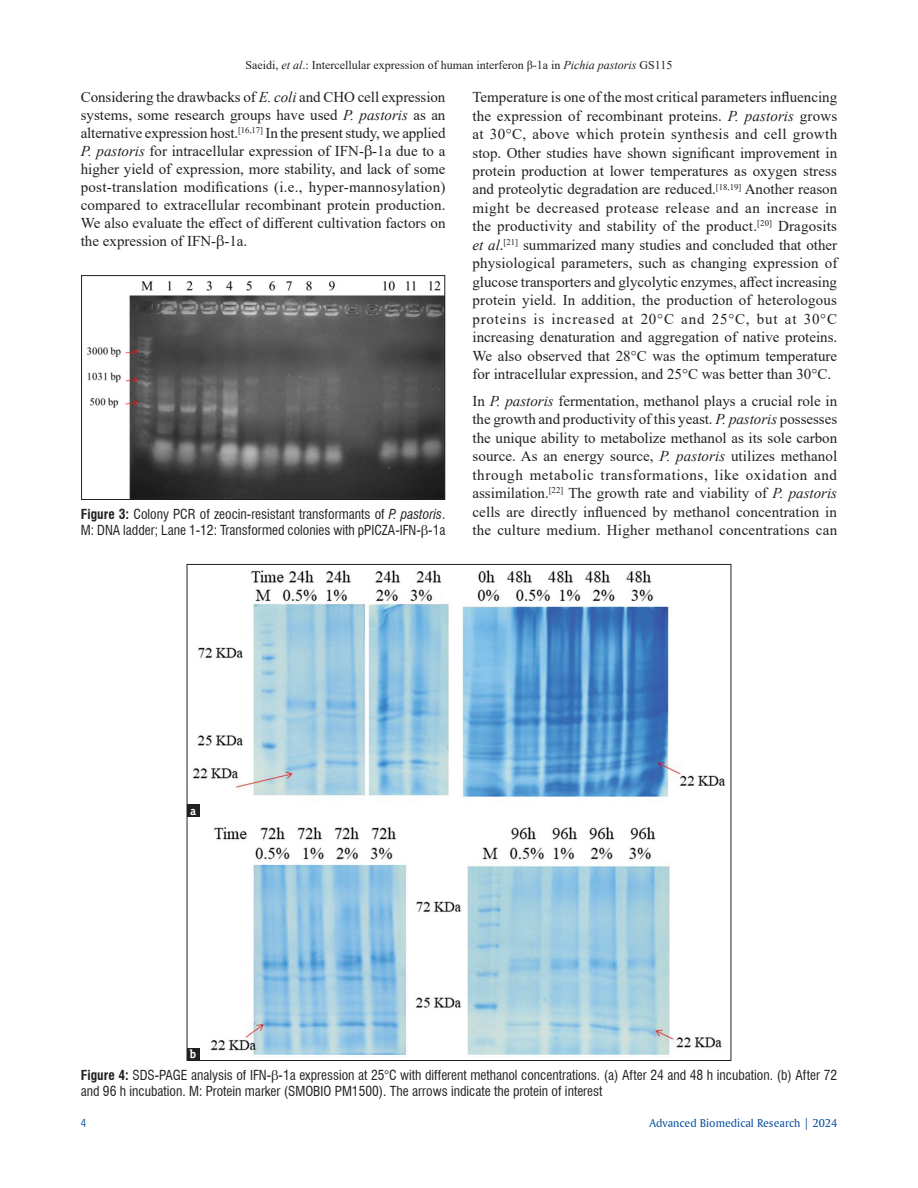
<style>
.page{position:relative;width:918px;height:1188px;background:#fff}
.page>*{position:absolute;margin:0;border:0;box-sizing:border-box;transform-origin:0 0}
.TX{font:15px/18.5px "Times New Roman";color:#231f20;text-align:justify}
.FGC{font:condensed 13.5px/16.2px "Swiss 721 BT";color:#231f20}
.t1{font:12px "Times New Roman";color:#231f20}
.t2{font:12px "Amerigo BT Roman A";color:#08509d}
.LABEL{font:700 12px "Officina Serif";color:#fff}
.t3{font:12px "Bell Centennial BT Address";color:#08509d}
.s1{font-style:italic}
.s2{font-weight:700}
</style>
<div class="page">
<img style="left:87px;top:281px;width:356px;height:217px">
<div style="left:81px;top:275px;width:364px;height:225px;border:1px solid #231f20"></div>
<img style="left:192px;top:570px;width:534px;height:485px">
<div style="left:187px;top:804px;width:13px;height:13px;background:#231f20"></div>
<div style="left:187px;top:1048px;width:13px;height:13px;background:#231f20"></div>
<p class="t1" style="left:246px;top:56px;width:428px">Saeidi, <span class="s1">et al</span>.: Intercellular expression of human interferon β‑1a in <span class="s1">Pichia pastoris</span> GS115</p>
<p class="TX" style="left:81px;top:88px;width:366px;line-height:18px">Considering the drawbacks of <span class="s1">E. coli</span> and CHO cell expression systems, some research groups have used <span class="s1">P. pastoris</span> as an alternative expression host.<sup>[16,17]</sup> In the present study, we applied <span class="s1">P. pastoris</span> for intracellular expression of IFN‑ ‑1a due to a higher yield of expression, more stability, and lack of some post‑translation modifications (i.e., hyper‑mannosylation) compared to extracellular recombinant protein production.<br>We also evaluate the effect of different cultivation factors on the expression of IFN‑ ‑1a.</p>
<p class="TX" style="left:472px;top:88px;width:366px">Temperature is one of the most critical parameters influencing the expression of recombinant proteins. <span class="s1">P. pastoris</span> grows at 30°C, above which protein synthesis and cell growth stop. Other studies have shown significant improvement in protein production at lower temperatures as oxygen stress and proteolytic degradation are reduced.<sup>[18,19]</sup> Another reason might be decreased protease release and an increase in the productivity and stability of the product.<sup>[20]</sup> Dragosits <span class="s1">et al</span>.<sup>[21]</sup> summarized many studies and concluded that other physiological parameters, such as changing expression of glucose transporters and glycolytic enzymes, affect increasing protein yield. In addition, the production of heterologous proteins is increased at 20°C and 25°C, but at 30°C increasing denaturation and aggregation of native proteins.<br>We also observed that 28°C was the optimum temperature for intracellular expression, and 25°C was better than 30°C.</p>
<p class="TX" style="left:472px;top:391px;width:366px">In <span class="s1">P. pastoris</span> fermentation, methanol plays a crucial role in the growth and productivity of this yeast. <span class="s1">P. pastoris</span> possesses the unique ability to metabolize methanol as its sole carbon source. As an energy source, <span class="s1">P. pastoris</span> utilizes methanol through metabolic transformations, like oxidation and assimilation.<sup>[22]</sup> The growth rate and viability of <span class="s1">P. pastoris </span>cells are directly influenced by methanol concentration in the culture medium. Higher methanol concentrations can</p>
<p class="FGC" style="left:81px;top:506px;width:366px"><span class="s2">Figure 3:</span> Colony PCR of zeocin‑resistant transformants of <span class="s1">P. pastoris</span>.<br>M: DNA ladder; Lane 1‑12: Transformed colonies with pPICZA‑IFN‑ ‑1a</p>
<p class="LABEL" style="left:190px;top:803px;width:7px">a</p>
<p class="LABEL" style="left:190px;top:1047px;width:8px">b</p>
<p class="FGC" style="left:81px;top:1067px;width:758px"><span class="s2">Figure 4:</span> SDS‑PAGE analysis of IFN‑ ‑1a expression at 25°C with different methanol concentrations. (a) After 24 and 48 h incubation. (b) After 72 and 96 h incubation. M: Protein marker (SMOBIO PM1500). The arrows indicate the protein of interest</p>
<p class="t3" style="left:81px;top:1116px;width:7px">4</p>
<p class="t2" style="left:649px;top:1116px;width:189px">Advanced Biomedical Research | 2024</p>
</div>
